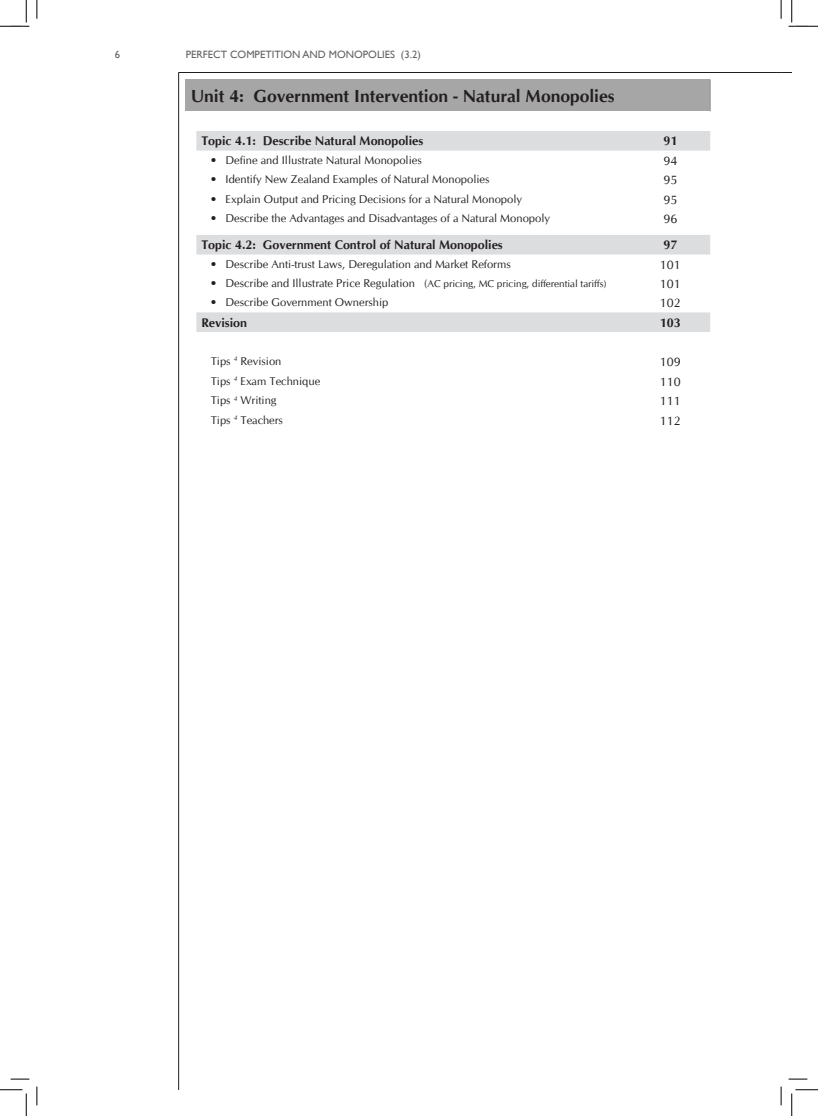
<style>
.page{position:relative;width:818px;height:1116px;background:#fff}
.page>*{position:absolute;margin:0;border:0;box-sizing:border-box;transform-origin:0 0}
.Exercise_Text_1{font:700 17.5px "CG Omega";color:#231f20}
.Notes_Text_4{font:700 12.5px "CG Omega";color:#231f20}
.Exercise_Text_1-2{font:12.5px "CG Omega";color:#231f20}
.Exercise_Text_1-3{font:700 12.5px "CG Omega";color:#231f20}
.Notes_Text_4-2{font:11.25px "CG Omega";color:#231f20}
.t1{font:10.62px "Gill Sans";color:#636366}
.Notes_Text_4-3{font:10px "CG Omega";color:#231f20}
.s1{font-size:11.25px}
</style>
<div class="page">
<hr style="left:178px;top:72px;width:1px;height:1017px;background:#231f20">
<hr style="left:179px;top:72px;width:602px;height:1px;background:#231f20">
<div style="left:186px;top:79px;width:524px;height:32px;background:#a6a6a6"></div>
<svg style="left:196px;top:131px;width:514px;height:201px"></svg>
<hr style="left:710px;top:79px;width:1px;height:32px;background:#939598">
<svg style="left:11px;top:1078px;width:18px;height:1px"></svg>
<svg style="left:788px;top:1078px;width:19px;height:1px"></svg>
<svg style="left:36px;top:0;width:2px;height:19px"></svg>
<svg style="left:36px;top:1086px;width:2px;height:19px"></svg>
<svg style="left:780px;top:0;width:2px;height:19px"></svg>
<svg style="left:780px;top:1086px;width:2px;height:19px"></svg>
<svg style="left:0;top:0;width:29px;height:27px"></svg>
<svg style="left:0;top:1089px;width:27px;height:26px"></svg>
<svg style="left:788px;top:0;width:30px;height:27px"></svg>
<svg style="left:791px;top:1089px;width:27px;height:26px"></svg>
<p class="t1" style="left:115px;top:49px;width:7px">6</p>
<p class="t1" style="left:186px;top:49px;width:237px">PERFECT COMPETITION AND MONOPOLIES (3.2)</p>
<p class="Exercise_Text_1" style="left:191px;top:85px;width:425px">Unit 4: Government Intervention - Natural Monopolies</p>
<p class="Notes_Text_4" style="left:201px;top:133px;width:223px">Topic 4.1: Describe Natural Monopolies</p>
<p class="Exercise_Text_1-3" style="left:663px;top:133px;width:15px">91</p>
<p class="Notes_Text_4-2" style="left:211px;top:153px;width:213px">• Define and Illustrate Natural Monopolies</p>
<p class="Exercise_Text_1-2" style="left:663px;top:153px;width:15px">94</p>
<p class="Notes_Text_4-2" style="left:211px;top:173px;width:280px">• Identify New Zealand Examples of Natural Monopolies</p>
<p class="Exercise_Text_1-2" style="left:663px;top:172px;width:15px">95</p>
<p class="Notes_Text_4-2" style="left:211px;top:192px;width:313px">• Explain Output and Pricing Decisions for a Natural Monopoly</p>
<p class="Exercise_Text_1-2" style="left:663px;top:192px;width:15px">95</p>
<p class="Notes_Text_4-2" style="left:211px;top:211px;width:341px">• Describe the Advantages and Disadvantages of a Natural Monopoly</p>
<p class="Exercise_Text_1-2" style="left:663px;top:211px;width:15px">96</p>
<p class="Notes_Text_4" style="left:201px;top:237px;width:303px">Topic 4.2: Government Control of Natural Monopolies</p>
<p class="Exercise_Text_1-3" style="left:663px;top:237px;width:15px">97</p>
<p class="Notes_Text_4-2" style="left:211px;top:257px;width:301px">• Describe Anti-trust Laws, Deregulation and Market Reforms</p>
<p class="Exercise_Text_1-2" style="left:660px;top:257px;width:22px">101</p>
<p class="Notes_Text_4-3" style="left:211px;top:278px;width:397px"><span class="s1">• Describe and Illustrate Price Regulation (</span>AC pricing, MC pricing, differential tariffs)</p>
<p class="Exercise_Text_1-2" style="left:660px;top:276px;width:22px">101</p>
<p class="Notes_Text_4-2" style="left:211px;top:296px;width:179px">• Describe Government Ownership</p>
<p class="Exercise_Text_1-2" style="left:660px;top:296px;width:22px">102</p>
<p class="Notes_Text_4" style="left:201px;top:314px;width:47px">Revision</p>
<p class="Exercise_Text_1-3" style="left:660px;top:314px;width:22px">103</p>
<p class="Notes_Text_4-2" style="left:211px;top:354px;width:72px">Tips <sup>4</sup> Revision</p>
<p class="Exercise_Text_1-2" style="left:660px;top:354px;width:22px">109</p>
<p class="Notes_Text_4-2" style="left:211px;top:374px;width:111px">Tips <sup>4</sup> Exam Technique</p>
<p class="Exercise_Text_1-2" style="left:660px;top:374px;width:22px">110</p>
<p class="Notes_Text_4-2" style="left:211px;top:394px;width:67px">Tips <sup>4</sup> Writing</p>
<p class="Exercise_Text_1-2" style="left:660px;top:393px;width:22px">111</p>
<p class="Notes_Text_4-2" style="left:211px;top:413px;width:74px">Tips <sup>4</sup> Teachers</p>
<p class="Exercise_Text_1-2" style="left:660px;top:413px;width:22px">112</p>
</div>
